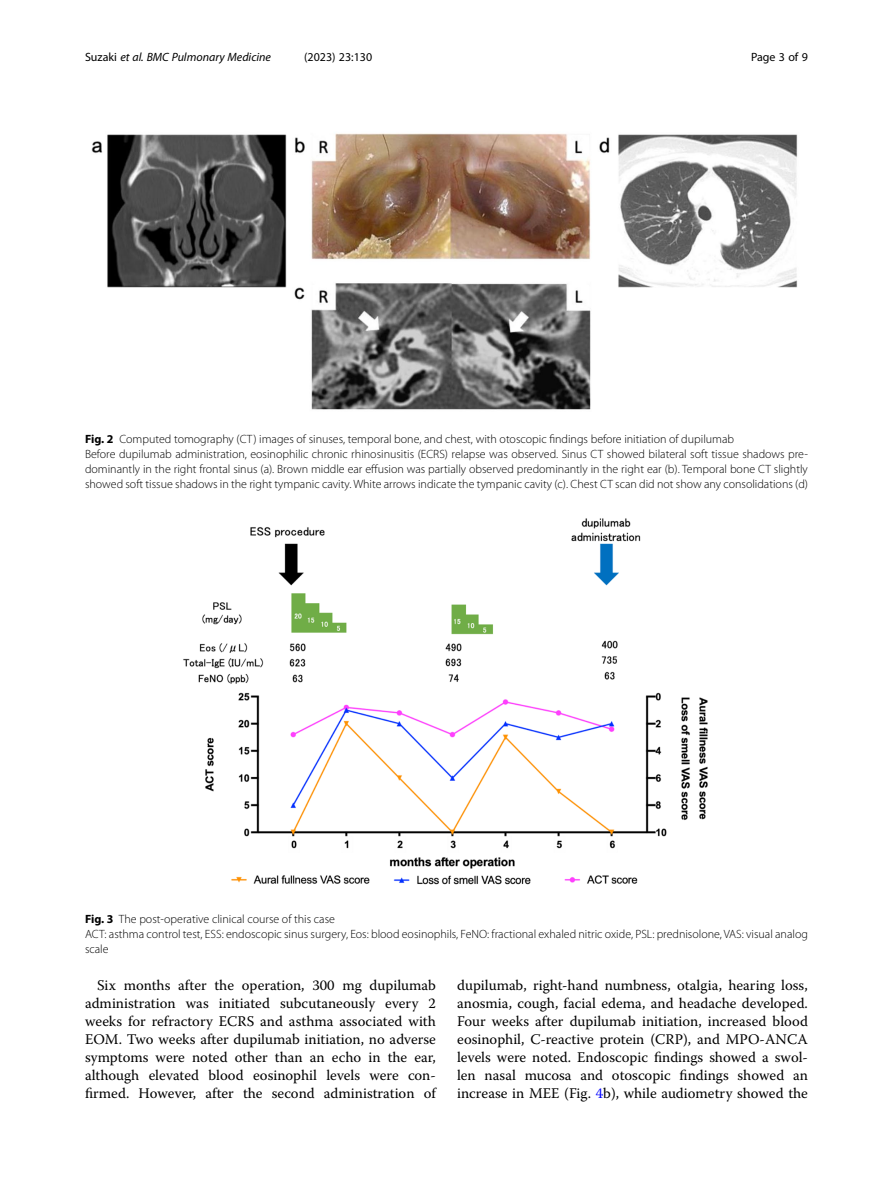
<style>
.page{position:relative;width:893px;height:1191px;background:#fff}
.page>*{position:absolute;margin:0;border:0;box-sizing:border-box;transform-origin:0 0}
.Body_Text_Indent{font:14.7px/18px "Warnock Pro";color:#000;text-align:justify}
.Figure_Caption{font:300 12px/15px "Myriad Pro";color:#000}
.t1{font:italic 12px "Myriad Pro";color:#000}
.t2{font:12px "Myriad Pro";color:#000}
.s1{font-style:normal}
.s2{font-weight:700}
.s3{color:#00f}
</style>
<div class="page">
<img style="left:183px;top:518px;width:525px;height:367px">
<img style="left:91px;top:133px;width:707px;height:277px">
<p class="t1" style="left:85px;top:50px;width:188px"><span class="s1">Suzaki</span> et al. BMC Pulmonary Medicine</p>
<p class="t2" style="left:304px;top:50px;width:70px">(2023) 23:130</p>
<p class="t2" style="left:751px;top:50px;width:58px">Page 3 of 9</p>
<p class="Figure_Caption" style="left:85px;top:432px;width:651px"><span class="s2">Fig. 2</span> Computed tomography (CT) images of sinuses, temporal bone, and chest, with otoscopic findings before initiation of dupilumab</p>
<p class="Figure_Caption" style="left:85px;top:447px;width:724px;text-align:justify">Before dupilumab administration, eosinophilic chronic rhinosinusitis (ECRS) relapse was observed. Sinus CT showed bilateral soft tissue shadows pre&shy;dominantly in the right frontal sinus (a). Brown middle ear effusion was partially observed predominantly in the right ear (b). Temporal bone CT slightly showed soft tissue shadows in the right tympanic cavity. White arrows indicate the tympanic cavity (c). Chest CT scan did not show any consolidations (d)</p>
<p class="Figure_Caption" style="left:85px;top:912px;width:251px"><span class="s2">Fig. 3</span> The post-operative clinical course of this case</p>
<p class="Figure_Caption" style="left:85px;top:927px;width:724px">ACT: asthma control test, ESS: endoscopic sinus surgery, Eos: blood eosinophils, FeNO: fractional exhaled nitric oxide, PSL: prednisolone, VAS: visual analog scale</p>
<p class="Body_Text_Indent" style="left:85px;top:976px;width:352px;text-indent:12px">Six months after the operation, 300 mg dupilumab administration was initiated subcutaneously every 2 weeks for refractory ECRS and asthma associated with EOM. Two weeks after dupilumab initiation, no adverse symptoms were noted other than an echo in the ear, although elevated blood eosinophil levels were con&shy;firmed. However, after the second administration of</p>
<p class="Body_Text_Indent" style="left:457px;top:976px;width:352px">dupilumab, right-hand numbness, otalgia, hearing loss, anosmia, cough, facial edema, and headache developed.<br>Four weeks after dupilumab initiation, increased blood eosinophil, C-reactive protein (CRP), and MPO-ANCA levels were noted. Endoscopic findings showed a swol&shy;len nasal mucosa and otoscopic findings showed an increase in MEE (Fig. <span class="s3">4</span>b), while audiometry showed the</p>
</div>
